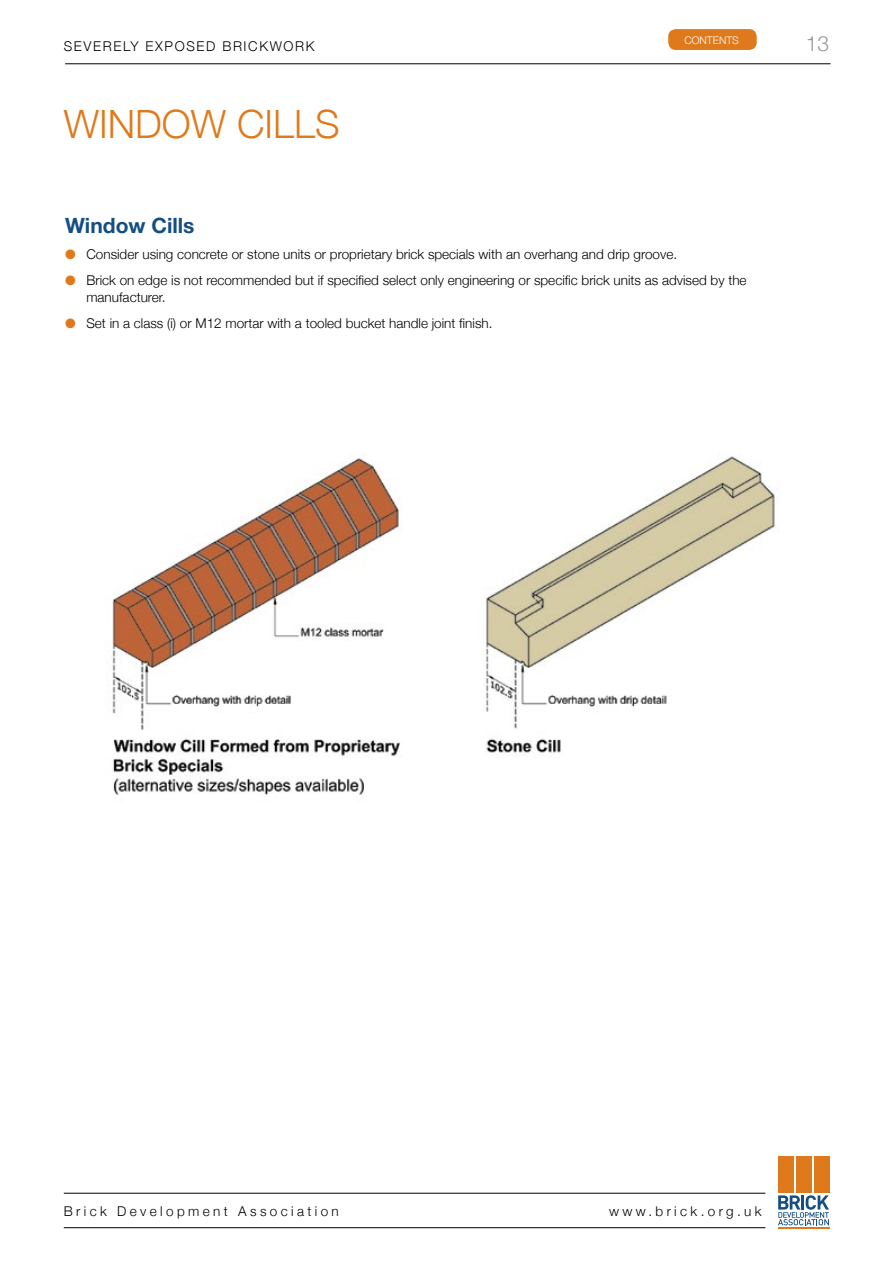
<style>
.page{position:relative;width:893px;height:1263px;background:#fff}
.page>*{position:absolute;margin:0;border:0;box-sizing:border-box;transform-origin:0 0}
.t1{font:300 39px "Helvetica Neue";color:#df7a1c}
.t2{font:700 21px "Helvetica Neue";color:#154e82}
.t3{font:300 21px "Helvetica Neue";color:#939598}
.t4{font:300 13.5px/17.2px "Helvetica Neue";color:#000}
.t5{font:300 13.5px "Helvetica Neue";letter-spacing:.25em;color:#000}
.t6{font:300 13.5px "Helvetica Neue";letter-spacing:.12em;color:#000}
.t7{font:300 10.5px "Helvetica Neue";color:#fff}
.s1{color:#df7a1c}
</style>
<div class="page">
<hr style="left:65px;top:63px;width:765px;height:1px;background:#000">
<hr style="left:64px;top:1227px;width:701px;height:1px;background:#000">
<div style="left:814px;top:1156px;width:15px;height:37px;background:#df7a1c"></div>
<div style="left:796px;top:1156px;width:15px;height:37px;background:#df7a1c"></div>
<div style="left:778px;top:1156px;width:15px;height:37px;background:#df7a1c"></div>
<svg style="left:778px;top:1195px;width:51px;height:30px"></svg>
<hr style="left:778px;top:1227px;width:51px;height:2px;background:#df7a1c">
<hr style="left:64px;top:1193px;width:701px;height:1px;background:#000">
<div style="left:668px;top:29px;width:89px;height:21px;background:#df7a1c;border-radius:8px"></div>
<img style="left:112px;top:456px;width:665px;height:339px">
<p class="t6" style="left:64px;top:38px;width:252px">severely exposed brickwork</p>
<h1 class="t1" style="left:64px;top:100px;width:277px">WINDOW CILLS</h1>
<p class="t7" style="left:684px;top:34px;width:56px">CONTENTS</p>
<h2 class="t2" style="left:65px;top:213px;width:131px">Window Cills</h2>
<p class="t4" style="left:65px;top:245px;width:613px"><span class="s1">●</span> Consider using concrete or stone units or proprietary brick specials with an overhang and drip groove.</p>
<p class="t4" style="left:86px;top:271px;width:662px;text-indent:-21px"><span class="s1">●</span> Brick on edge is not recommended but if specified select only engineering or specific brick units as advised by the manufacturer.</p>
<p class="t4" style="left:65px;top:314px;width:429px"><span class="s1">●</span> Set in a class (i) or M12 mortar with a tooled bucket handle joint finish.</p>
<h2 class="t3" style="left:806px;top:31px;width:25px">13</h2>
<p class="t5" style="left:64px;top:1203px;width:277px">Brick Development Association</p>
<p class="t5" style="left:609px;top:1203px;width:154px">www.brick.org.uk</p>
</div>
